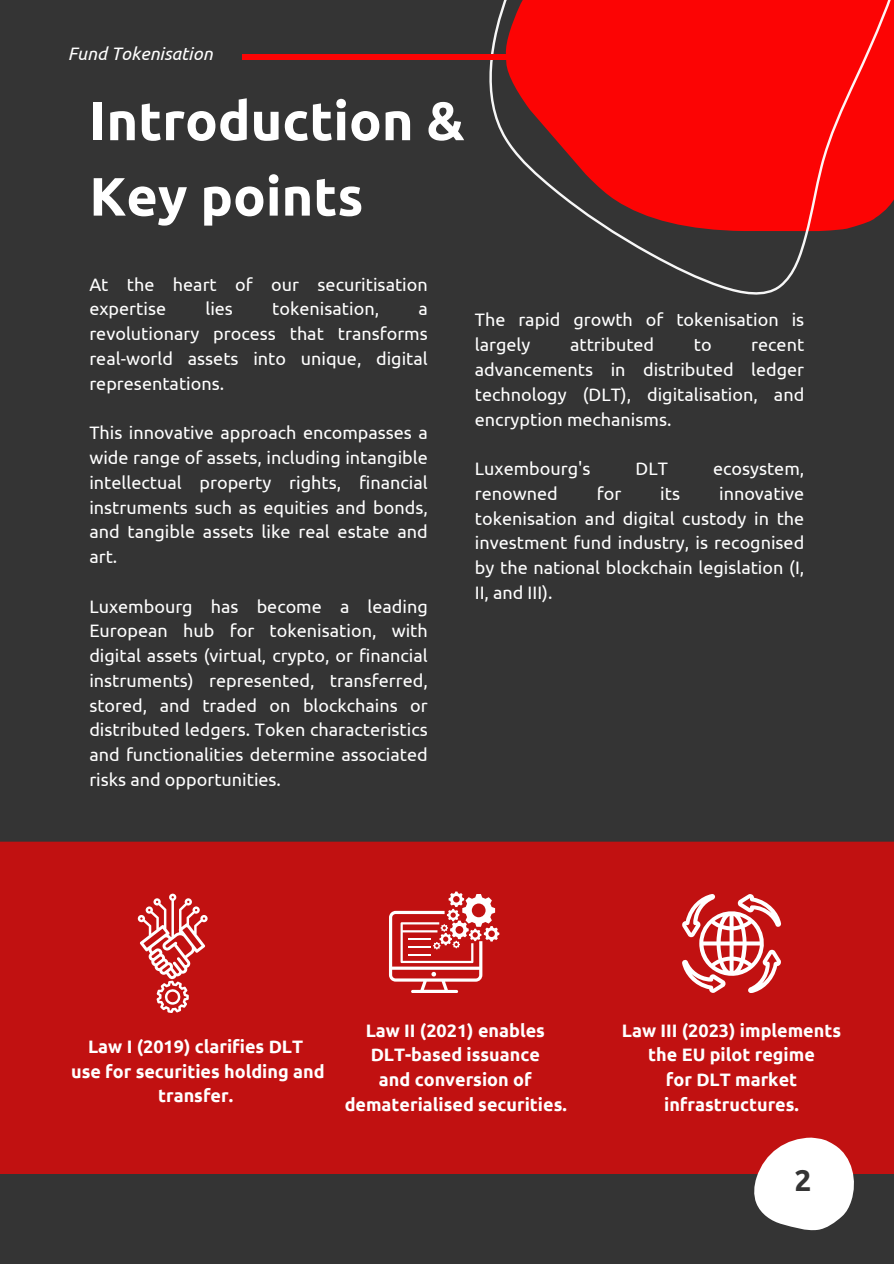
<style>
.page{position:relative;width:894px;height:1264px;background:#fff}
.page>*{position:absolute;margin:0;border:0;box-sizing:border-box;transform-origin:0 0}
.t1{font:700 54px/75.3px "Ubuntu";color:#fff}
.t2{font:700 30px "Ubuntu";color:#343434}
.t3{font:18px/24.8px "Ubuntu";color:#fff;text-align:justify}
.t4{font:700 18px/24.8px "Ubuntu";color:#fff;text-align:center}
.t5{font:italic 18px "Ubuntu";color:#fff}
</style>
<div class="page">
<div style="left:0;top:0;width:893px;height:1263px;background:#343434"></div>
<div style="left:0;top:841px;width:893px;height:333px;background:#c11111"></div>
<svg style="left:489px;top:0;width:404px;height:295px;fill:#fc0404"></svg>
<div style="left:242px;top:54px;width:581px;height:6px;background:#fc0404"></div>
<svg style="left:753px;top:1137px;width:100px;height:93px;background:#e2cdcd"></svg>
<svg style="left:138px;top:893px;width:69px;height:119px;background:#d04e4e"></svg>
<svg style="left:389px;top:891px;width:110px;height:101px;background:#d25454"></svg>
<svg style="left:681px;top:893px;width:100px;height:99px;background:#d76565"></svg>
<p class="t5" style="left:68px;top:43px;width:146px">Fund Tokenisation</p>
<p class="t1" style="left:89px;top:82px;width:377px">Introduction &amp;<br>Key points</p>
<p class="t3" style="left:89px;top:271px;width:340px">At the heart of our securitisation expertise</p>
<p class="t3" style="left:205px;top:296px;width:29px">lies</p>
<p class="t3" style="left:272px;top:296px;width:108px">tokenisation,</p>
<p class="t3" style="left:89px;top:296px;width:340px;text-indent:329px">a revolutionary process that transforms real-world assets into unique, digital representations.</p>
<h1 class="t3" style="left:89px;top:420px;width:340px">This innovative approach encompasses a wide range of assets, including intangible intellectual property rights, financial instruments such as equities and bonds, and tangible assets like real estate and art.</h1>
<p class="t3" style="left:89px;top:593px;width:340px">Luxembourg has become a leading European hub for tokenisation, with digital assets (virtual, crypto, or financial instruments) represented, transferred, stored, and traded on blockchains or distributed ledgers. Token characteristics and functionalities determine associated risks and opportunities.</p>
<p class="t3" style="left:475px;top:307px;width:331px">The rapid growth of tokenisation is largely</p>
<p class="t3" style="left:570px;top:332px;width:86px">attributed</p>
<p class="t3" style="left:693px;top:332px;width:19px">to</p>
<p class="t3" style="left:475px;top:332px;width:331px;text-indent:276px">recent advancements in distributed ledger technology (DLT), digitalisation, and encryption mechanisms.</p>
<p class="t3" style="left:475px;top:456px;width:117px">Luxembourg's</p>
<p class="t3" style="left:635px;top:456px;width:34px">DLT</p>
<p class="t3" style="left:712px;top:456px;width:93px">ecosystem,</p>
<p class="t3" style="left:475px;top:481px;width:84px">renowned</p>
<p class="t3" style="left:596px;top:481px;width:26px">for</p>
<p class="t3" style="left:660px;top:481px;width:21px">its</p>
<p class="t3" style="left:475px;top:481px;width:331px;text-indent:244px">innovative tokenisation and digital custody in the investment fund industry, is recognised by the national blockchain legislation (I, II, and III).</p>
<p class="t4" style="left:71px;top:1033px;width:255px">Law I (2019) clarifies DLT<br>use for securities holding and transfer.</p>
<p class="t4" style="left:344px;top:1017px;width:223px">Law II (2021) enables<br>DLT-based issuance<br>and conversion of dematerialised securities.</p>
<h2 class="t4" style="left:621px;top:1017px;width:221px">Law III (2023) implements the EU pilot regime<br>for DLT market infrastructures.</h2>
<p class="t2" style="left:794px;top:1163px;width:19px">2</p>
</div>
